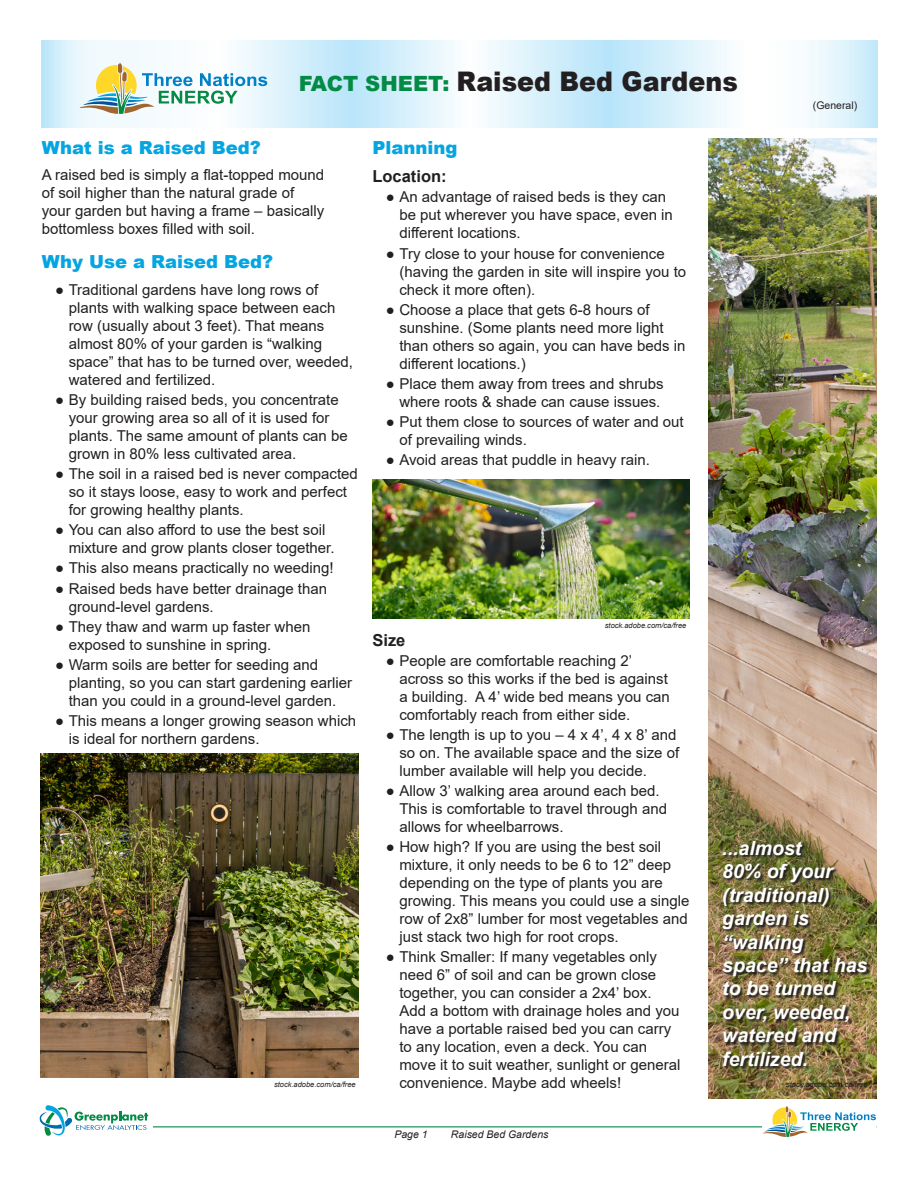
<style>
.page{position:relative;width:918px;height:1188px;background:#fff}
.page>*{position:absolute;margin:0;border:0;box-sizing:border-box;transform-origin:0 0}
.t1{font:900 27px "Arial";color:#231f20;scale:.94 1}
.Quote_center{font:italic 700 19.5px/23.4px "Arial";color:#fff}
.Header_1{font:900 18px "Arial";color:#04a5e1}
.Header_2{font:700 16.5px "Arial";color:#231f20}
.Body{font:15px/18px "Arial";color:#231f20}
.t2{font:italic 10.5px "Arial";color:#231f20}
.t3{font:10.5px "Arial";color:#231f20}
.Credit_GEA_C{font:italic 7.5px "Arial";color:#231f20}
.s1{font-size:21px;color:#038b46}
</style>
<div class="page">
<hr style="left:39px;top:1126px;width:837px;height:1px;background:#038b46">
<div style="left:39px;top:1104px;width:114px;height:34px;background:#fff"></div>
<svg style="left:39px;top:1105px;width:109px;height:31px"></svg>
<div style="left:762px;top:1104px;width:114px;height:34px;background:#fff"></div>
<svg style="left:763px;top:1106px;width:113px;height:31px"></svg>
<svg style="left:42px;top:40px;width:836px;height:87px"></svg>
<svg style="left:80px;top:63px;width:187px;height:51px"></svg>
<img style="left:40px;top:754px;width:319px;height:324px">
<img style="left:372px;top:480px;width:318px;height:139px">
<img style="left:709px;top:139px;width:167px;height:959px">
<img style="left:723px;top:841px;width:148px;height:228px">
<p class="t1" style="left:299px;top:62px;width:469px"><span class="s1">FACT SHEET:</span> Raised Bed Gardens</p>
<p class="t3" style="left:813px;top:98px;width:46px">(General)</p>
<p class="Header_1" style="left:42px;top:134px;width:221px">What is a Raised Bed?</p>
<p class="Body" style="left:42px;top:166px;width:284px">A raised bed is simply a flat-topped mound of soil higher than the natural grade of your garden but having a frame – basically bottomless boxes filled with soil.</p>
<p class="Header_1" style="left:42px;top:249px;width:233px">Why Use a Raised Bed?</p>
<p class="Body" style="left:69px;top:280px;width:286px;text-indent:-14px">● Traditional gardens have long rows of plants with walking space between each row (usually about 3 feet). That means almost 80% of your garden is “walking space” that has to be turned over, weeded, watered and fertilized.</p>
<p class="Body" style="left:69px;top:391px;width:281px;text-indent:-14px">● By building raised beds, you concentrate your growing area so all of it is used for plants. The same amount of plants can be grown in 80% less cultivated area.</p>
<p class="Body" style="left:69px;top:465px;width:291px;text-indent:-14px">● The soil in a raised bed is never compacted so it stays loose, easy to work and perfect for growing healthy plants.</p>
<p class="Body" style="left:69px;top:521px;width:267px;text-indent:-14px">● You can also afford to use the best soil mixture and grow plants closer together.</p>
<p class="Body" style="left:55px;top:559px;width:280px">● This also means practically no weeding!</p>
<p class="Body" style="left:69px;top:579px;width:260px;text-indent:-14px">● Raised beds have better drainage than ground-level gardens.</p>
<p class="Body" style="left:69px;top:617px;width:243px;text-indent:-14px">● They thaw and warm up faster when exposed to sunshine in spring.</p>
<p class="Body" style="left:69px;top:656px;width:285px;text-indent:-14px">● Warm soils are better for seeding and planting, so you can start gardening earlier than you could in a ground-level garden.</p>
<p class="Body" style="left:69px;top:712px;width:289px;text-indent:-14px">● This means a longer growing season which is ideal for northern gardens.</p>
<p class="Credit_GEA_C" style="left:274px;top:1080px;width:83px">stock.adobe.com/ca/free</p>
<p class="Header_1" style="left:372px;top:134px;width:87px">Planning</p>
<p class="Header_2" style="left:372px;top:165px;width:76px">Location:</p>
<p class="Body" style="left:399px;top:188px;width:275px;text-indent:-14px">● An advantage of raised beds is they can be put wherever you have space, even in different locations.</p>
<p class="Body" style="left:399px;top:244px;width:288px;text-indent:-14px">● Try close to your house for convenience (having the garden in site will inspire you to check it more often).</p>
<p class="Body" style="left:399px;top:300px;width:288px;text-indent:-14px">● Choose a place that gets 6-8 hours of sunshine. (Some plants need more light than others so again, you can have beds in different locations.)</p>
<p class="Body" style="left:386px;top:375px;width:279px;text-align:right">● Place them away from trees and shrubs where roots &amp; shade can cause issues.</p>
<p class="Body" style="left:399px;top:413px;width:286px;text-indent:-14px">● Put them close to sources of water and out of prevailing winds.</p>
<p class="Body" style="left:386px;top:451px;width:266px">● Avoid areas that puddle in heavy rain.</p>
<p class="Credit_GEA_C" style="left:605px;top:621px;width:83px">stock.adobe.com/ca/free</p>
<p class="Header_2" style="left:372px;top:628px;width:35px">Size</p>
<p class="Body" style="left:399px;top:651px;width:272px;text-indent:-14px">● People are comfortable reaching 2’ across so this works if the bed is against a building. A 4’ wide bed means you can comfortably reach from either side.</p>
<p class="Body" style="left:399px;top:726px;width:281px;text-indent:-14px">● The length is up to you – 4 x 4’, 4 x 8’ and so on. The available space and the size of lumber available will help you decide.</p>
<p class="Body" style="left:399px;top:782px;width:269px;text-indent:-14px">● Allow 3’ walking area around each bed.<br>This is comfortable to travel through and allows for wheelbarrows.</p>
<p class="Body" style="left:399px;top:838px;width:292px;text-indent:-14px">● How high? If you are using the best soil mixture, it only needs to be 6 to 12” deep depending on the type of plants you are growing. This means you could use a single row of 2x8” lumber for most vegetables and just stack two high for root crops.</p>
<p class="Body" style="left:399px;top:948px;width:282px;text-indent:-14px">● Think Smaller: If many vegetables only need 6” of soil and can be grown close together, you can consider a 2x4’ box.<br>Add a bottom with drainage holes and you have a portable raised bed you can carry to any location, even a deck. You can move it to suit weather, sunlight or general convenience. Maybe add wheels!</p>
<p class="t2" style="left:394px;top:1128px;width:35px">Page 1</p>
<p class="t2" style="left:451px;top:1128px;width:99px">Raised Bed Gardens</p>
<p class="Quote_center" style="left:722px;top:837px;width:147px">...almost<br>80% of your (traditional) garden is “walking space” that has to be turned over, weeded, watered and fertilized.</p>
<p class="Credit_GEA_C" style="left:786px;top:1080px;width:83px">stock.adobe.com/ca/free</p>
</div>
